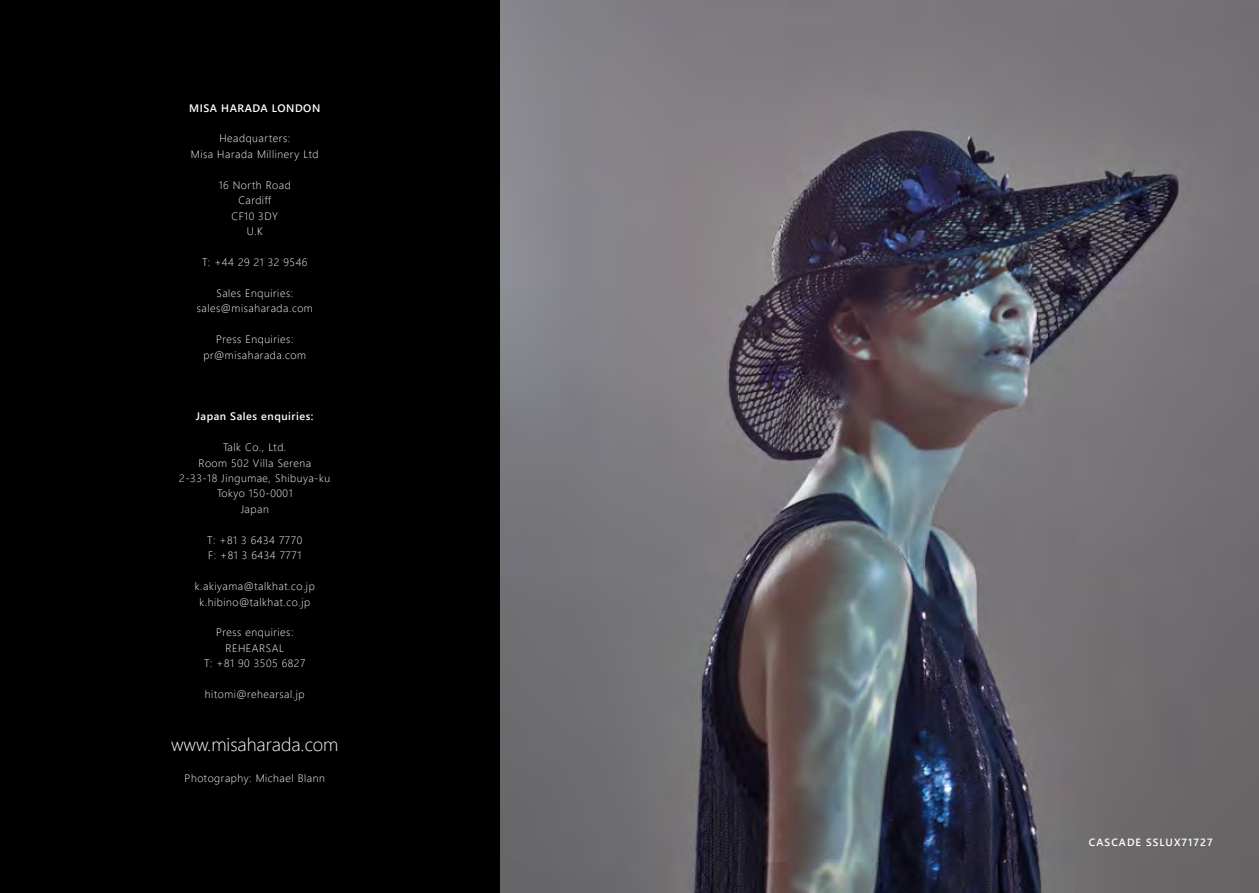
<style>
.page{position:relative;width:1259px;height:893px;background:#fff}
.page>*{position:absolute;margin:0;border:0;box-sizing:border-box;transform-origin:0 0}
.t1{font:18.45px "Webly Sleek UI Light";color:#fff}
.t2{font:10.8px/15.5px "Webly Sleek UI Light";letter-spacing:.05em;color:#fff;text-align:center}
.t3{font:10.8px "Webly Sleek UI Semibold";letter-spacing:.05em;color:#fff}
.t4{font:10.5px "Webly Sleek UI Semibold";letter-spacing:.1em;color:#fff}
</style>
<div class="page">
<div style="left:0;top:0;width:782px;height:893px;background:#000"></div>
<img style="left:500px;top:0;width:758px;height:893px">
<p class="t3" style="left:189px;top:100px;width:133px">MISA HARADA LONDON</p>
<p class="t2" style="left:191px;top:130px;width:129px">Headquarters:<br>Misa Harada Millinery Ltd</p>
<p class="t2" style="left:219px;top:177px;width:74px">16 North Road<br>Cardiff<br>CF10 3DY<br>U.K</p>
<p class="t2" style="left:202px;top:254px;width:107px">T: +44 29 21 32 9546</p>
<p class="t2" style="left:197px;top:285px;width:118px">Sales Enquiries: sales@misaharada.com</p>
<p class="t2" style="left:203px;top:331px;width:104px">Press Enquiries: pr@misaharada.com</p>
<p class="t3" style="left:196px;top:409px;width:119px">Japan Sales enquiries:</p>
<p class="t2" style="left:179px;top:439px;width:152px">Talk Co., Ltd.<br>Room 502 Villa Serena<br>2-33-18 Jingumae, Shibuya-ku<br>Tokyo 150-0001<br>Japan</p>
<p class="t2" style="left:207px;top:532px;width:97px;text-align:left">T: +81 3 6434 7770<br>F: +81 3 6434 7771</p>
<p class="t2" style="left:195px;top:578px;width:121px">k.akiyama@talkhat.co.jp k.hibino@talkhat.co.jp</p>
<p class="t2" style="left:204px;top:624px;width:103px">Press enquiries:<br>REHEARSAL<br>T: +81 90 3505 6827</p>
<p class="t2" style="left:205px;top:686px;width:101px">hitomi@rehearsal.jp</p>
<h1 class="t1" style="left:171px;top:731px;width:169px">www.misaharada.com</h1>
<p class="t2" style="left:185px;top:770px;width:142px">Photography: Michael Blann</p>
<p class="t4" style="left:1089px;top:834px;width:125px">CASCADE SSLUX71727</p>
</div>
